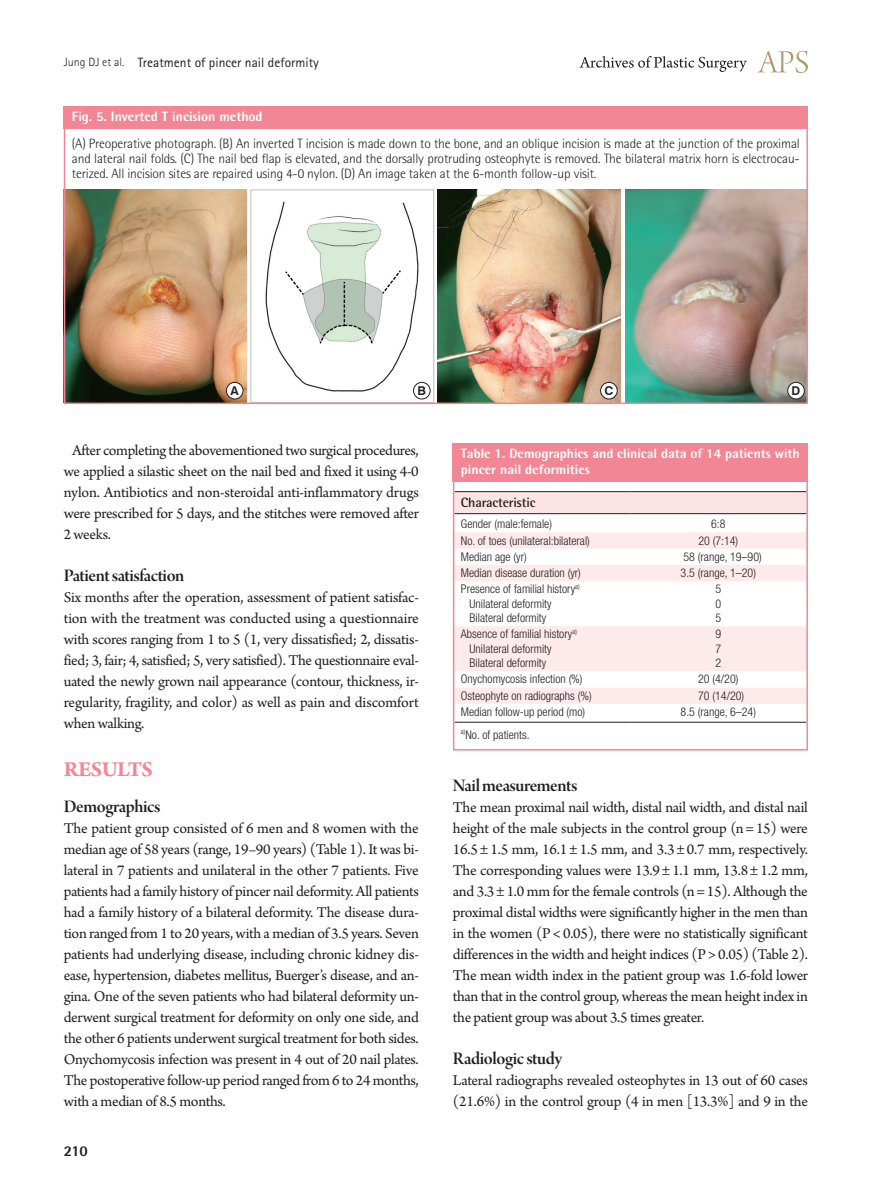
<style>
.page{position:relative;width:893px;height:1191px;background:#fff}
.page>*{position:absolute;margin:0;border:0;box-sizing:border-box;transform-origin:0 0}
.대제목{font:700 22.5px "Arno Pro";letter-spacing:-.02em;color:#f38694}
.중제목{font:18.75px "Arno Pro Smbd Display";letter-spacing:-.025em;color:#231f20}
.본문{font:15.75px/21px "Arno Pro";letter-spacing:-.02em;color:#231f20;text-align:justify}
.t1{font:800 15px "Rotis Semi Sans Std";color:#231f20}
.그림설명{font:300 13.5px/15px "Rotis Semi Sans Std";letter-spacing:-.01em;color:#231f20;text-align:justify}
.표그림제목{font:800 13.5px/16.2px "Rotis Semi Sans Std";color:#fff}
.t2{font:13.5px "Rotis Sans Serif Std";color:#231f20}
.표열제목{font:700 13.5px "Rotis Semi Sans Std";letter-spacing:-.01em;color:#231f20}
.t3{font:700 12.15px "Swiss 721 BT";color:#231f20}
.표본문{font:300 condensed 12px "Helvetica Neue LT Std";color:#231f20}
.s1{font-weight:300;font-size:12px}
</style>
<div class="page">
<svg style="left:757px;top:51px;width:51px;height:22px"></svg>
<svg style="left:579px;top:56px;width:168px;height:16px"></svg>
<div style="left:456px;top:492px;width:349px;height:21px;background:#fce4e4"></div>
<svg style="left:456px;top:514px;width:349px;height:208px"></svg>
<svg style="left:456px;top:532px;width:349px;height:172px;fill:#fdeaea"></svg>
<hr style="left:455px;top:491px;width:175px;height:1px;background:#231f20">
<hr style="left:630px;top:491px;width:176px;height:1px;background:#231f20">
<hr style="left:455px;top:513px;width:175px;height:1px;background:#231f20">
<hr style="left:630px;top:513px;width:176px;height:1px;background:#231f20">
<hr style="left:455px;top:722px;width:175px;height:1px;background:#231f20">
<hr style="left:630px;top:722px;width:176px;height:1px;background:#231f20">
<div style="left:453px;top:443px;width:355px;height:38px;background:#f38694"></div>
<div style="left:453px;top:443px;width:355px;height:307px;border:2px solid #f38694"></div>
<div style="left:64px;top:106px;width:744px;height:23px;background:#f38694"></div>
<img style="left:67px;top:190px;width:180px;height:211px">
<div style="left:226px;top:382px;width:17px;height:17px;background:#fff;border-radius:50%"></div>
<div style="left:226px;top:382px;width:17px;height:17px;border:1px solid #231f20;border-radius:50%"></div>
<img style="left:265px;top:201px;width:166px;height:199px">
<div style="left:251px;top:190px;width:183px;height:213px;border:1px solid #bcbdc0"></div>
<div style="left:413px;top:382px;width:17px;height:17px;background:#fff;border-radius:50%"></div>
<div style="left:413px;top:382px;width:17px;height:17px;border:1px solid #231f20;border-radius:50%"></div>
<img style="left:438px;top:190px;width:183px;height:211px">
<div style="left:601px;top:382px;width:16px;height:17px;background:#fff;border-radius:50%"></div>
<div style="left:600px;top:382px;width:17px;height:17px;border:1px solid #231f20;border-radius:50%"></div>
<img style="left:625px;top:190px;width:180px;height:211px">
<div style="left:788px;top:382px;width:16px;height:17px;background:#fff;border-radius:50%"></div>
<div style="left:787px;top:382px;width:17px;height:17px;border:1px solid #231f20;border-radius:50%"></div>
<div style="left:64px;top:106px;width:744px;height:298px;border:2px solid #f38694"></div>
<p class="t2" style="left:64px;top:54px;width:257px"><span class="s1">Jung DJ et al.</span> Treatment of pincer nail deformity</p>
<p class="표그림제목" style="left:72px;top:108px;width:192px">Fig. 5. Inverted T incision method</p>
<p class="그림설명" style="left:72px;top:136px;width:729px">(A) Preoperative photograph. (B) An inverted T incision is made down to the bone, and an oblique incision is made at the junction of the proximal and lateral nail folds. (C) The nail bed flap is elevated, and the dorsally protruding osteophyte is removed. The bilateral matrix horn is electrocau&shy;terized. All incision sites are repaired using 4-0 nylon. (D) An image taken at the 6-month follow-up visit.</p>
<p class="t3" style="left:231px;top:383px;width:10px">A</p>
<p class="t3" style="left:418px;top:383px;width:10px">B</p>
<p class="t3" style="left:604px;top:383px;width:10px">C</p>
<p class="t3" style="left:792px;top:383px;width:10px">D</p>
<p class="본문" style="left:64px;top:441px;width:357px;text-indent:9px">After completing the abovementioned two surgical procedures, we applied a silastic sheet on the nail bed and fixed it using 4-0 nylon. Antibiotics and non-steroidal anti-inflammatory drugs were prescribed for 5 days, and the stitches were removed after 2 weeks.</p>
<p class="중제목" style="left:64px;top:565px;width:122px">Patient satisfaction</p>
<p class="본문" style="left:64px;top:588px;width:357px">Six months after the operation, assessment of patient satisfac&shy;tion with the treatment was conducted using a questionnaire with scores ranging from 1 to 5 (1, very dissatisfied; 2, dissatis&shy;fied; 3, fair; 4, satisfied; 5, very satisfied). The questionnaire eval&shy;uated the newly grown nail appearance (contour, thickness, ir&shy;regularity, fragility, and color) as well as pain and discomfort when walking.</p>
<p class="대제목" style="left:64px;top:756px;width:91px">RESULTS</p>
<p class="중제목" style="left:64px;top:796px;width:98px">Demographics</p>
<p class="본문" style="left:64px;top:819px;width:357px">The patient group consisted of 6 men and 8 women with the median age of 58 years (range, 19–90 years) (Table 1). It was bi&shy;lateral in 7 patients and unilateral in the other 7 patients. Five patients had a family history of pincer nail deformity. All patients had a family history of a bilateral deformity. The disease dura&shy;tion ranged from 1 to 20 years, with a median of 3.5 years. Seven patients had underlying disease, including chronic kidney dis&shy;ease, hypertension, diabetes mellitus, Buerger’s disease, and an&shy;gina. One of the seven patients who had bilateral deformity un&shy;derwent surgical treatment for deformity on only one side, and the other 6 patients underwent surgical treatment for both sides.<br>Onychomycosis infection was present in 4 out of 20 nail plates.<br>The postoperative follow-up period ranged from 6 to 24 months, with a median of 8.5 months.</p>
<p class="t1" style="left:64px;top:1141px;width:25px">210</p>
<p class="표그림제목" style="left:461px;top:445px;width:340px">Table 1. Demographics and clinical data of 14 patients with pincer nail deformities</p>
<p class="표열제목" style="left:461px;top:494px;width:76px">Characteristic</p>
<p class="표본문" style="left:461px;top:517px;width:93px">Gender (male:female)</p>
<p class="표본문" style="left:711px;top:517px;width:16px">6:8</p>
<p class="표본문" style="left:461px;top:533px;width:130px">No. of toes (unilateral:bilateral)</p>
<p class="표본문" style="left:698px;top:533px;width:41px">20 (7:14)</p>
<p class="표본문" style="left:461px;top:549px;width:67px">Median age (yr)</p>
<p class="표본문" style="left:683px;top:549px;width:80px">58 (range, 19–90)</p>
<p class="표본문" style="left:461px;top:566px;width:121px">Median disease duration (yr)</p>
<p class="표본문" style="left:681px;top:566px;width:77px">3.5 (range, 1–20)</p>
<p class="표본문" style="left:461px;top:582px;width:120px">Presence of familial history<sup>a)</sup></p>
<p class="표본문" style="left:470px;top:596px;width:83px">Unilateral deformity</p>
<p class="표본문" style="left:470px;top:611px;width:78px">Bilateral deformity</p>
<p class="표본문" style="left:715px;top:582px;width:7px">5</p>
<p class="표본문" style="left:715px;top:596px;width:7px">0</p>
<p class="표본문" style="left:715px;top:611px;width:7px">5</p>
<p class="표본문" style="left:461px;top:627px;width:117px">Absence of familial history<sup>a)</sup></p>
<p class="표본문" style="left:470px;top:641px;width:83px">Unilateral deformity</p>
<p class="표본문" style="left:470px;top:656px;width:78px">Bilateral deformity</p>
<p class="표본문" style="left:715px;top:627px;width:7px">9</p>
<p class="표본문" style="left:715px;top:641px;width:7px">7</p>
<p class="표본문" style="left:715px;top:656px;width:7px">2</p>
<p class="표본문" style="left:461px;top:672px;width:123px">Onychomycosis infection (%)</p>
<p class="표본문" style="left:698px;top:672px;width:42px">20 (4/20)</p>
<p class="표본문" style="left:461px;top:688px;width:132px">Osteophyte on radiographs (%)</p>
<p class="표본문" style="left:698px;top:688px;width:48px">70 (14/20)</p>
<p class="표본문" style="left:461px;top:705px;width:126px">Median follow-up period (mo)</p>
<p class="표본문" style="left:681px;top:705px;width:77px">8.5 (range, 6–24)</p>
<p class="표본문" style="left:461px;top:727px;width:70px"><sup>a)</sup>No. of patients.</p>
<p class="중제목" style="left:453px;top:775px;width:126px">Nail measurements</p>
<p class="본문" style="left:453px;top:798px;width:357px">The mean proximal nail width, distal nail width, and distal nail height of the male subjects in the control group (n = 15) were 16.5 ± 1.5 mm, 16.1 ± 1.5 mm, and 3.3 ± 0.7 mm, respectively.<br>The corresponding values were 13.9 ± 1.1 mm, 13.8 ± 1.2 mm, and 3.3 ± 1.0 mm for the female controls (n = 15). Although the proximal distal widths were significantly higher in the men than in the women (P &lt; 0.05), there were no statistically significant differences in the width and height indices (P &gt; 0.05) (Table 2).<br>The mean width index in the patient group was 1.6-fold lower than that in the control group, whereas the mean height index in the patient group was about 3.5 times greater.</p>
<p class="중제목" style="left:453px;top:1048px;width:111px">Radiologic study</p>
<p class="본문" style="left:453px;top:1071px;width:357px">Lateral radiographs revealed osteophytes in 13 out of 60 cases (21.6%) in the control group (4 in men [13.3%] and 9 in the</p>
</div>
